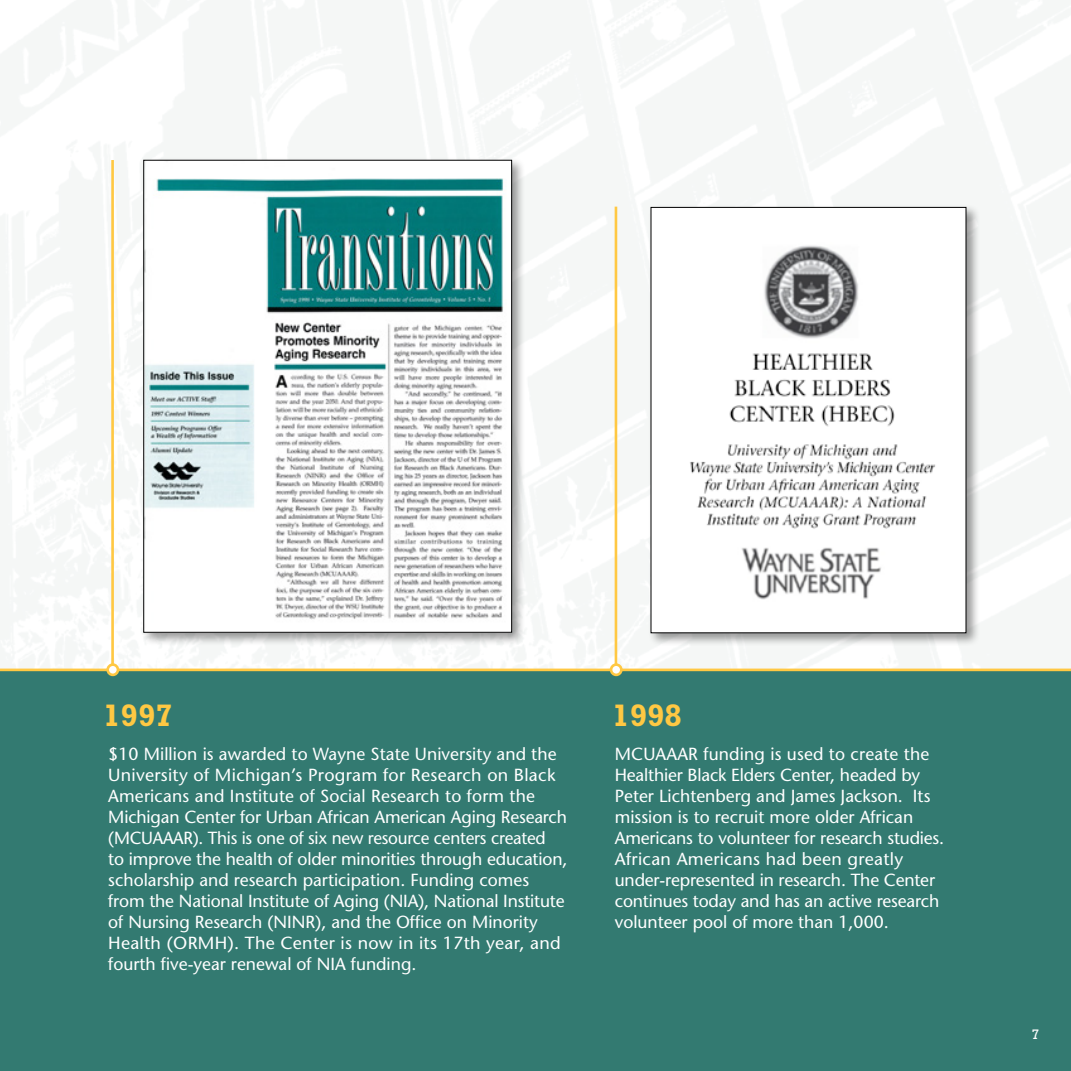
<style>
.page{position:relative;width:1071px;height:1071px;background:#fff}
.page>*{position:absolute;margin:0;border:0;box-sizing:border-box;transform-origin:0 0}
.t1{font:700 31.5px "Rockwell Std";color:#ffc843}
.t2{font:17.5px/21px "Stone Sans";color:#fff}
.t3{font:14px "Rockwell Std";color:#fff}
</style>
<div class="page">
<div style="left:0;top:669px;width:1071px;height:402px;background:#337a71"></div>
<hr style="left:111px;top:160px;width:3px;height:511px;background:#ffc843">
<hr style="left:615px;top:207px;width:2px;height:464px;background:#ffc843">
<hr style="left:0;top:669px;width:1071px;height:2px;background:#ffc843">
<div style="left:108px;top:665px;width:10px;height:10px;background:#fff;border-radius:50%"></div>
<div style="left:106px;top:663px;width:13px;height:13px;border:3px solid #ffc843;border-radius:50%"></div>
<div style="left:611px;top:665px;width:10px;height:10px;background:#fff;border-radius:50%"></div>
<div style="left:610px;top:663px;width:13px;height:13px;border:3px solid #ffc843;border-radius:50%"></div>
<div style="left:141px;top:157px;width:385px;height:489px;background:#000;opacity:.4"></div>
<img style="left:146px;top:162px;width:364px;height:469px">
<div style="left:648px;top:205px;width:332px;height:442px;background:#000;opacity:.4"></div>
<img style="left:653px;top:209px;width:311px;height:422px">
<h1 class="t1" style="left:103px;top:697px;width:71px">1997</h1>
<h1 class="t1" style="left:612px;top:697px;width:71px">1998</h1>
<p class="t2" style="left:108px;top:743px;width:461px">$10 Million is awarded to Wayne State University and the University of Michigan’s Program for Research on Black Americans and Institute of Social Research to form the Michigan Center for Urban African American Aging Research (MCUAAAR). This is one of six new resource centers created<br>to improve the health of older minorities through education, scholarship and research participation. Funding comes from the National Institute of Aging (NIA), National Institute of Nursing Research (NINR), and the Office on Minority Health (ORMH). The Center is now in its 17th year, and fourth five-year renewal of NIA funding.</p>
<p class="t2" style="left:615px;top:743px;width:331px">MCUAAAR funding is used to create the Healthier Black Elders Center, headed by Peter Lichtenberg and James Jackson. Its mission is to recruit more older African Americans to volunteer for research studies.<br>African Americans had been greatly under-represented in research. The Center continues today and has an active research volunteer pool of more than 1,000.</p>
<p class="t3" style="left:1032px;top:1026px;width:9px">7</p>
</div>
